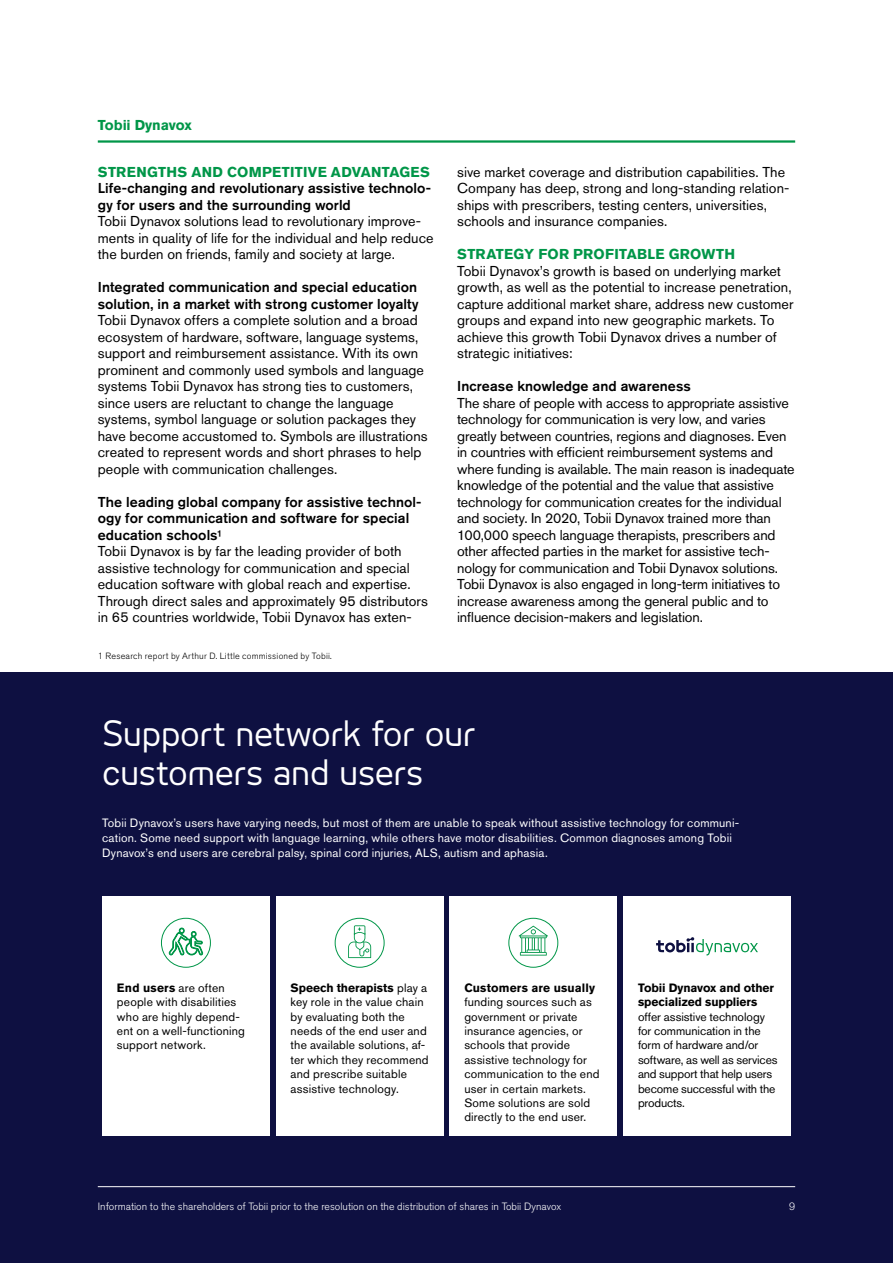
<style>
.page{position:relative;width:893px;height:1263px;background:#fff}
.page>*{position:absolute;margin:0;border:0;box-sizing:border-box;transform-origin:0 0}
.t1{font:34.5px/39px "Tele Voice";letter-spacing:-.01em;color:#fff}
.t2{font:14.25px/16.5px "Akzidenz Grotesk Std";color:#000}
.t3{font:500 14.25px/16.5px "Akzidenz Grotesk Std";letter-spacing:.005em;color:#000}
.t4{font:700 14.25px "Akzidenz Grotesk Std";letter-spacing:.02em;color:#009648}
.t5{font:700 14.25px "Akzidenz Grotesk Std";letter-spacing:-.015em;color:#009648}
.t6{font:12px/14.4px "Akzidenz Grotesk Std";letter-spacing:.015em;color:#000}
.t7{font:12px/15px "Akzidenz Grotesk Std";letter-spacing:.015em;color:#fff}
.t8{font:12px/14.4px "Akzidenz Grotesk Std";letter-spacing:-.01em;color:#000}
.t9{font:700 12px/14.4px "Akzidenz Grotesk Std";letter-spacing:-.005em;color:#000}
.t10{font:300 10.5px "Akzidenz Grotesk Std";color:#fff}
.t11{font:300 9px "Akzidenz Grotesk BE";letter-spacing:.025em;color:#000}
.s1{font-weight:700}
</style>
<div class="page">
<div style="left:0;top:673px;width:893px;height:590px;background:#0e1041"></div>
<div style="left:102px;top:896px;width:168px;height:239px;background:#fff"></div>
<div style="left:623px;top:896px;width:168px;height:239px;background:#fff"></div>
<div style="left:449px;top:896px;width:168px;height:239px;background:#fff"></div>
<div style="left:276px;top:896px;width:167px;height:239px;background:#fff"></div>
<svg style="left:656px;top:937px;width:102px;height:18px"></svg>
<div style="left:335px;top:918px;width:50px;height:50px;border:1px solid #009648;border-radius:50%"></div>
<svg style="left:348px;top:925px;width:23px;height:33px"></svg>
<div style="left:508px;top:918px;width:50px;height:50px;border:1px solid #009648;border-radius:50%"></div>
<svg style="left:519px;top:926px;width:29px;height:29px"></svg>
<div style="left:161px;top:918px;width:50px;height:50px;border:1px solid #009648;border-radius:50%"></div>
<svg style="left:169px;top:928px;width:34px;height:27px"></svg>
<hr style="left:98px;top:140px;width:697px;height:3px;background:#009648">
<hr style="left:98px;top:1186px;width:697px;height:1px;background:#fff">
<p class="t5" style="left:98px;top:117px;width:95px">Tobii Dynavox</p>
<p class="t4" style="left:98px;top:163px;width:334px">STRENGTHS AND COMPETITIVE ADVANTAGES</p>
<p class="t3" style="left:98px;top:179px;width:335px">Life-changing and revolutionary assistive technolo&shy;gy for users and the surrounding world</p>
<p class="t2" style="left:98px;top:213px;width:337px">Tobii Dynavox solutions lead to revolutionary improve&shy;ments in quality of life for the individual and help reduce the burden on friends, family and society at large.</p>
<p class="t3" style="left:98px;top:278px;width:322px">Integrated communication and special education solution, in a market with strong customer loyalty</p>
<p class="t2" style="left:98px;top:312px;width:331px">Tobii Dynavox offers a complete solution and a broad ecosystem of hardware, software, language systems, support and reimbursement assistance. With its own prominent and commonly used symbols and language systems Tobii Dynavox has strong ties to customers, since users are reluctant to change the language systems, symbol language or solution packages they have become accustomed to. Symbols are illustrations created to represent words and short phrases to help people with communication challenges.</p>
<p class="t3" style="left:98px;top:493px;width:325px">The leading global company for assistive technol&shy;ogy for communication and software for special education schools¹</p>
<p class="t2" style="left:98px;top:543px;width:332px">Tobii Dynavox is by far the leading provider of both assistive technology for communication and special education software with global reach and expertise.<br>Through direct sales and approximately 95 distributors in 65 countries worldwide, Tobii Dynavox has exten-</p>
<p class="t11" style="left:98px;top:651px;width:235px">1 Research report by Arthur D. Little commissioned by Tobii.</p>
<p class="t2" style="left:457px;top:163px;width:334px">sive market coverage and distribution capabilities. The Company has deep, strong and long-standing relation&shy;ships with prescribers, testing centers, universities, schools and insurance companies.</p>
<p class="t4" style="left:457px;top:246px;width:280px">STRATEGY FOR PROFITABLE GROWTH</p>
<p class="t2" style="left:457px;top:262px;width:338px">Tobii Dynavox’s growth is based on underlying market growth, as well as the potential to increase penetration, capture additional market share, address new customer groups and expand into new geographic markets. To achieve this growth Tobii Dynavox drives a number of strategic initiatives:</p>
<p class="t3" style="left:457px;top:378px;width:235px">Increase knowledge and awareness</p>
<p class="t2" style="left:457px;top:394px;width:339px">The share of people with access to appropriate assistive technology for communication is very low, and varies greatly between countries, regions and diagnoses. Even in countries with efficient reimbursement systems and where funding is available. The main reason is inadequate knowledge of the potential and the value that assistive technology for communication creates for the individual and society. In 2020, Tobii Dynavox trained more than 100,000 speech language therapists, prescribers and other affected parties in the market for assistive tech&shy;nology for communication and Tobii Dynavox solutions.<br>Tobii Dynavox is also engaged in long-term initiatives to increase awareness among the general public and to influence decision-makers and legislation.</p>
<h1 class="t1" style="left:102px;top:713px;width:375px">Support network for our customers and users</h1>
<p class="t7" style="left:102px;top:815px;width:639px">Tobii Dynavox’s users have varying needs, but most of them are unable to speak without assistive technology for communi&shy;cation. Some need support with language learning, while others have motor disabilities. Common diagnoses among Tobii<br>Dynavox’s end users are cerebral palsy, spinal cord injuries, ALS, autism and aphasia.</p>
<p class="t9" style="left:464px;top:980px;width:132px">Customers are usually</p>
<p class="t6" style="left:464px;top:995px;width:137px">funding sources such as government or private insurance agencies, or schools that provide assistive technology for communication to the end user in certain markets.<br>Some solutions are sold directly to the end user.</p>
<p class="t6" style="left:291px;top:980px;width:140px"><span class="s1">Speech therapists</span> play a key role in the value chain by evaluating both the needs of the end user and the available solutions, af&shy;ter which they recommend and prescribe suitable assistive technology.</p>
<p class="t6" style="left:117px;top:980px;width:130px"><span class="s1">End users</span> are often people with disabilities who are highly depend&shy;ent on a well-functioning support network.</p>
<p class="t9" style="left:638px;top:980px;width:137px">Tobii Dynavox and other specialized suppliers</p>
<p class="t8" style="left:638px;top:1009px;width:141px">offer assistive technology for communication in the form of hardware and/or software, as well as services and support that help users become successful with the products.</p>
<p class="t10" style="left:98px;top:1201px;width:465px">Information to the shareholders of Tobii prior to the resolution on the distribution of shares in Tobii Dynavox</p>
<p class="t10" style="left:789px;top:1201px;width:8px">9</p>
</div>
